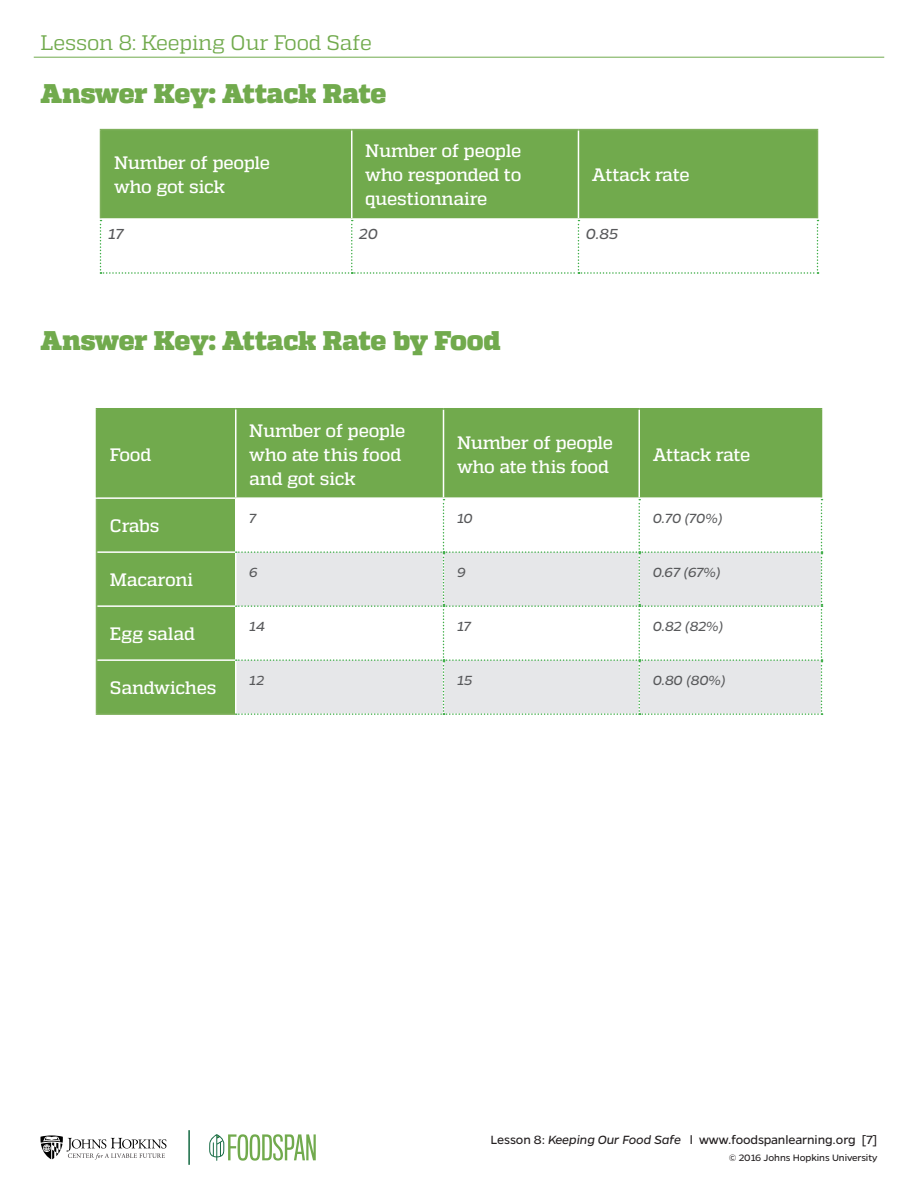
<style>
.page{position:relative;width:918px;height:1188px;background:#fff}
.page>*{position:absolute;margin:0;border:0;box-sizing:border-box;transform-origin:0 0}
.Heading{font:900 27px "Quadon";letter-spacing:-.02em;color:#71aa4d}
.t1{font:21px "Quadon";letter-spacing:-.01em;color:#71aa4d}
.chart_title{font:500 18px/24px "Quadon";letter-spacing:-.015em;color:#fff}
.t2{font:italic 16.5px "Gentona";color:#57585a}
.Paragraph{font:italic 15px "Gentona";letter-spacing:-.005em;color:#57585a}
.t3{font:13.5px "Gentona";letter-spacing:-.01em;color:#231f20}
.t4{font:10.5px "Gentona";letter-spacing:-.01em;color:#231f20}
.s1{font-style:italic}
</style>
<div class="page">
<hr style="left:34px;top:57px;width:850px;height:1px;background:#71aa4d">
<svg style="left:40px;top:1135px;width:126px;height:25px"></svg>
<svg style="left:209px;top:1134px;width:107px;height:27px"></svg>
<hr style="left:188px;top:1130px;width:2px;height:35px;background:#136942">
<div style="left:101px;top:130px;width:716px;height:88px;background:#71aa4d"></div>
<svg style="left:100px;top:220px;width:719px;height:54px"></svg>
<hr style="left:351px;top:130px;width:1px;height:88px;background:#fff">
<hr style="left:578px;top:130px;width:1px;height:88px;background:#fff">
<hr style="left:100px;top:129px;width:252px;height:1px;background:#7fb05c">
<hr style="left:100px;top:130px;width:1px;height:88px;background:#7fb05c">
<hr style="left:352px;top:129px;width:226px;height:1px;background:#7fb05c">
<hr style="left:578px;top:129px;width:240px;height:1px;background:#7fb05c">
<hr style="left:817px;top:130px;width:1px;height:88px;background:#7fb05c">
<div style="left:97px;top:409px;width:724px;height:304px;background:#71aa4d"></div>
<hr style="left:97px;top:551px;width:139px;height:2px;background:#fff">
<hr style="left:97px;top:605px;width:139px;height:2px;background:#fff">
<hr style="left:97px;top:659px;width:139px;height:2px;background:#fff">
<svg style="left:236px;top:499px;width:587px;height:216px"></svg>
<hr style="left:443px;top:409px;width:1px;height:88px;background:#fff">
<hr style="left:639px;top:409px;width:1px;height:88px;background:#fff">
<hr style="left:96px;top:497px;width:140px;height:2px;background:#fff">
<hr style="left:236px;top:497px;width:208px;height:2px;background:#fff">
<hr style="left:444px;top:497px;width:195px;height:2px;background:#fff">
<hr style="left:639px;top:497px;width:183px;height:2px;background:#fff">
<hr style="left:236px;top:408px;width:208px;height:1px;background:#71aa4d">
<hr style="left:444px;top:408px;width:195px;height:1px;background:#71aa4d">
<hr style="left:639px;top:408px;width:183px;height:1px;background:#71aa4d">
<hr style="left:821px;top:409px;width:1px;height:88px;background:#71aa4d">
<hr style="left:96px;top:408px;width:140px;height:1px;background:#71aa4d">
<hr style="left:96px;top:409px;width:1px;height:88px;background:#71aa4d">
<hr style="left:96px;top:499px;width:1px;height:53px;background:#7fb05c">
<hr style="left:96px;top:552px;width:1px;height:54px;background:#7fb05c">
<hr style="left:96px;top:606px;width:1px;height:54px;background:#7fb05c">
<hr style="left:96px;top:660px;width:1px;height:53px;background:#7fb05c">
<hr style="left:96px;top:713px;width:140px;height:2px;background:#7fb05c">
<hr style="left:235px;top:409px;width:2px;height:88px;background:#fff">
<hr style="left:235px;top:553px;width:2px;height:52px;background:#fff">
<hr style="left:235px;top:661px;width:2px;height:52px;background:#fff">
<hr style="left:235px;top:499px;width:2px;height:52px;background:#fff">
<hr style="left:235px;top:607px;width:2px;height:52px;background:#fff">
<p class="t1" style="left:40px;top:31px;width:333px">Lesson 8: Keeping Our Food Safe</p>
<p class="Heading" style="left:40px;top:77px;width:347px">Answer Key: Attack Rate</p>
<p class="chart_title" style="left:114px;top:151px;width:158px">Number of people who got sick</p>
<p class="chart_title" style="left:365px;top:139px;width:158px;text-align:justify">Number of people who responded to questionnaire</p>
<p class="chart_title" style="left:592px;top:163px;width:99px">Attack rate</p>
<p class="t2" style="left:108px;top:224px;width:17px">17</p>
<p class="t2" style="left:359px;top:224px;width:20px">20</p>
<p class="t2" style="left:586px;top:224px;width:34px">0.85</p>
<p class="Heading" style="left:40px;top:325px;width:462px">Answer Key: Attack Rate by Food</p>
<p class="chart_title" style="left:110px;top:442px;width:43px">Food</p>
<p class="chart_title" style="left:249px;top:418px;width:158px">Number of people who ate this food and got sick</p>
<p class="chart_title" style="left:457px;top:430px;width:158px">Number of people who ate this food</p>
<p class="chart_title" style="left:653px;top:442px;width:99px">Attack rate</p>
<p class="chart_title" style="left:110px;top:514px;width:51px">Crabs</p>
<p class="chart_title" style="left:110px;top:568px;width:85px">Macaroni</p>
<p class="chart_title" style="left:110px;top:622px;width:86px">Egg salad</p>
<p class="chart_title" style="left:110px;top:676px;width:108px">Sandwiches</p>
<p class="Paragraph" style="left:249px;top:510px;width:8px">7</p>
<p class="Paragraph" style="left:457px;top:510px;width:17px">10</p>
<p class="Paragraph" style="left:653px;top:510px;width:71px">0.70 (70%)</p>
<p class="Paragraph" style="left:249px;top:564px;width:10px">6</p>
<p class="Paragraph" style="left:457px;top:564px;width:10px">9</p>
<p class="Paragraph" style="left:653px;top:564px;width:70px">0.67 (67%)</p>
<p class="Paragraph" style="left:249px;top:618px;width:17px">14</p>
<p class="Paragraph" style="left:457px;top:618px;width:15px">17</p>
<p class="Paragraph" style="left:653px;top:618px;width:72px">0.82 (82%)</p>
<p class="Paragraph" style="left:249px;top:672px;width:17px">12</p>
<p class="Paragraph" style="left:457px;top:672px;width:17px">15</p>
<p class="Paragraph" style="left:653px;top:672px;width:75px">0.80 (80%)</p>
<p class="t3" style="left:491px;top:1132px;width:388px">Lesson 8: <span class="s1">Keeping Our Food Safe</span> l www.foodspanlearning.org [7]</p>
<p class="t4" style="left:729px;top:1152px;width:150px">© 2016 Johns Hopkins University</p>
</div>
